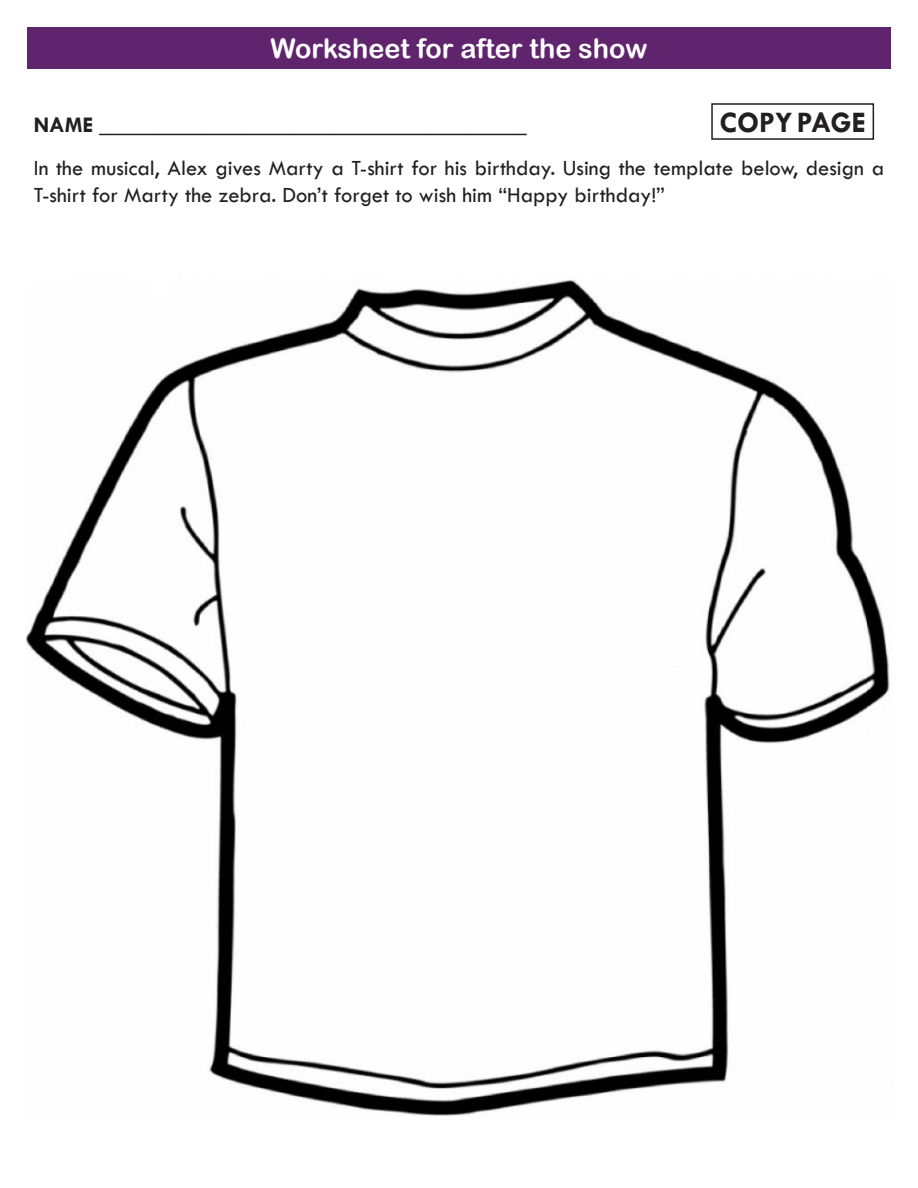
<style>
.page{position:relative;width:918px;height:1188px;background:#fff}
.page>*{position:absolute;margin:0;border:0;box-sizing:border-box;transform-origin:0 0}
.t1{font:700 30px "Tw Cen";color:#231f20}
.t2{font:27px "Arial Rounded MT Bold";color:#fff}
.t3{font:22.5px/27px "Tw Cen";color:#231f20}
.t4{font:700 22.5px "Tw Cen";color:#231f20}
</style>
<div class="page">
<div style="left:711px;top:103px;width:163px;height:37px;border:2px solid #231f20"></div>
<div style="left:27px;top:27px;width:864px;height:42px;background:#60246e"></div>
<img style="left:26px;top:280px;width:864px;height:836px">
<p class="t2" style="left:271px;top:32px;width:378px">Worksheet for after the show</p>
<p class="t4" style="left:34px;top:111px;width:495px">NAME ______________________________________</p>
<p class="t1" style="left:720px;top:104px;width:148px">COPY PAGE</p>
<p class="t3" style="left:34px;top:154px;width:852px">In the musical, Alex gives Marty a T-shirt for his birthday. Using the template below, design a<br>T-shirt for Marty the zebra. Don’t forget to wish him “Happy birthday!”</p>
</div>
